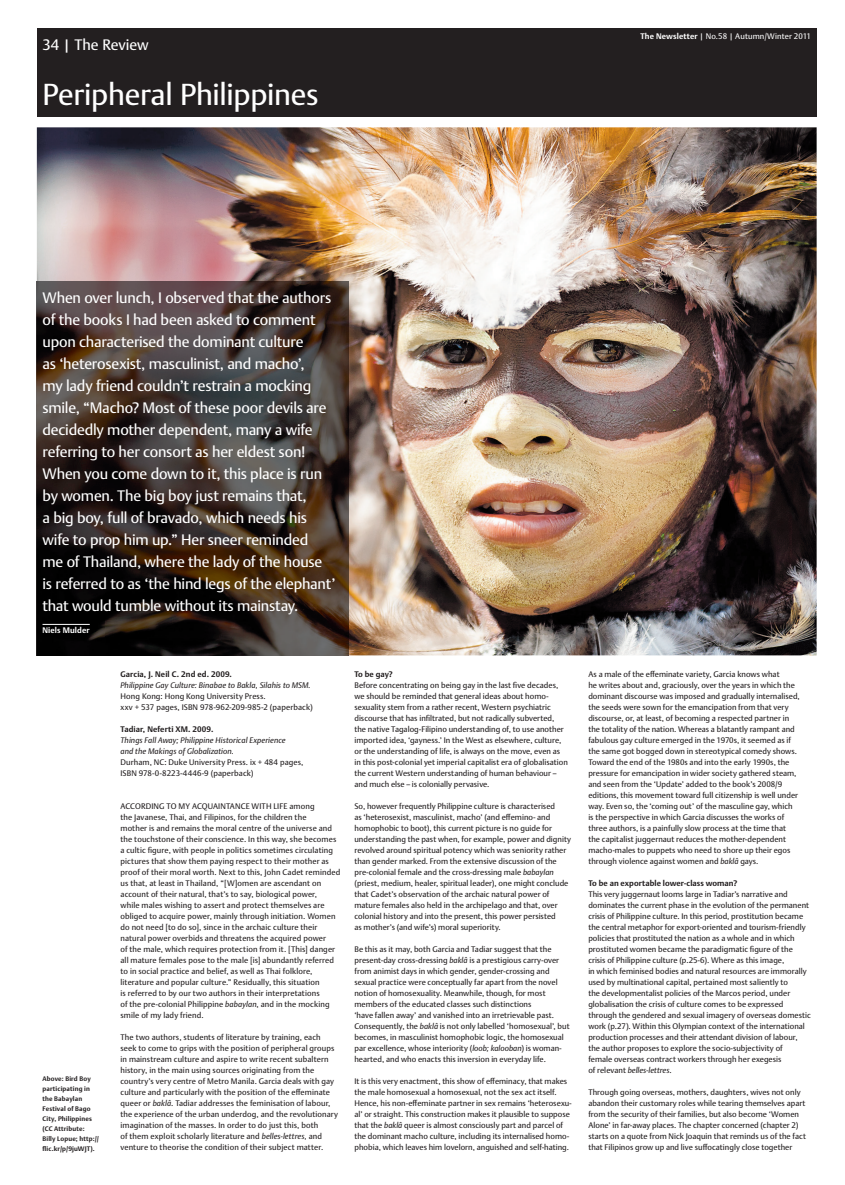
<style>
.page{position:relative;width:845px;height:1185px;background:#fff}
.page>*{position:absolute;margin:0;border:0;box-sizing:border-box;transform-origin:0 0}
.t1{font:30px "DTL Argo TPRO";letter-spacing:-.01em;color:#fff}
.t2{font:15px/22px "DTL Argo TPRO";letter-spacing:-.015em;color:#fff}
.t3{font:8px/11px "DTL Argo TPRO";letter-spacing:.005em;color:#231f20}
.t4{font:italic 8px/11px "DTL Argo TPRO";letter-spacing:.01em;color:#231f20}
.t5{font:700 8px "DTL Argo TPRO";letter-spacing:.005em;color:#231f20}
.t6{font:8px "DTL Argo TPRO";letter-spacing:.01em;color:#fff}
.t7{font:700 8px "DTL Argo TPRO";letter-spacing:.015em;color:#fff}
.t8{font:700 6.5px/10px "DTL Argo TPRO";letter-spacing:.02em;color:#231f20}
.s1{font-weight:700}
.s2{font-style:italic}
</style>
<div class="page">
<img style="left:37px;top:127px;width:779px;height:528px">
<img style="left:37px;top:281px;width:312px;height:374px">
<div style="left:37px;top:28px;width:779px;height:88px;background:#231f20"></div>
<hr style="left:43px;top:624px;width:47px;height:1px;background:#fff">
<h2 class="t2" style="left:43px;top:34px;width:108px">34 | The Review</h2>
<h1 class="t1" style="left:43px;top:77px;width:278px">Peripheral Philippines</h1>
<p class="t6" style="left:640px;top:32px;width:172px"><span class="s1">The Newsletter</span> | No.58 | Autumn/Winter 2011</p>
<p class="t2" style="left:43px;top:287px;width:294px">When over lunch, I observed that the authors of the books I had been asked to comment upon characterised the dominant culture<br>as ‘heterosexist, masculinist, and macho’,<br>my lady friend couldn’t restrain a mocking smile, “Macho? Most of these poor devils are decidedly mother dependent, many a wife referring to her consort as her eldest son!<br>When you come down to it, this place is run by women. The big boy just remains that,<br>a big boy, full of bravado, which needs his wife to prop him up.” Her sneer reminded<br>me of Thailand, where the lady of the house is referred to as ‘the hind legs of the elephant’ that would tumble without its mainstay.</p>
<p class="t7" style="left:43px;top:626px;width:49px">Niels Mulder</p>
<p class="t5" style="left:120px;top:670px;width:113px">Garcia, J. Neil C. 2nd ed. 2009.</p>
<p class="t4" style="left:120px;top:680px;width:192px">Philippine Gay Culture: Binabae to Bakla, Silahis to MSM.</p>
<p class="t3" style="left:120px;top:691px;width:194px">Hong Kong: Hong Kong University Press.<br>xxv + 537 pages, ISBN 978-962-209-985-2 (paperback)</p>
<p class="t5" style="left:120px;top:725px;width:94px">Tadiar, Neferti XM. 2009.</p>
<p class="t4" style="left:120px;top:735px;width:167px">Things Fall Away; Philippine Historical Experience and the Makings of Globalization.</p>
<p class="t3" style="left:120px;top:757px;width:184px">Durham, NC: Duke University Press. ix + 484 pages,<br>ISBN 978-0-8223-4446-9 (paperback)</p>
<p class="t3" style="left:120px;top:801px;width:221px">ACCORDING TO MY ACQUAINTANCE WITH LIFE among<br>the Javanese, Thai, and Filipinos, for the children the<br>mother is and remains the moral centre of the universe and the touchstone of their conscience. In this way, she becomes a cultic figure, with people in politics sometimes circulating pictures that show them paying respect to their mother as proof of their moral worth. Next to this, John Cadet reminded us that, at least in Thailand, “[W]omen are ascendant on account of their natural, that’s to say, biological power,<br>while males wishing to assert and protect themselves are obliged to acquire power, mainly through initiation. Women do not need [to do so], since in the archaic culture their natural power overbids and threatens the acquired power<br>of the male, which requires protection from it. [This] danger all mature females pose to the male [is] abundantly referred to in social practice and belief, as well as Thai folklore, literature and popular culture.” Residually, this situation<br>is referred to by our two authors in their interpretations<br>of the pre-colonial Philippine <span class="s2">babaylan</span>, and in the mocking smile of my lady friend.</p>
<p class="t3" style="left:120px;top:1032px;width:219px">The two authors, students of literature by training, each seek to come to grips with the position of peripheral groups in mainstream culture and aspire to write recent subaltern history, in the main using sources originating from the country’s very centre of Metro Manila. Garcia deals with gay culture and particularly with the position of the effeminate queer or <span class="s2">baklâ</span>. Tadiar addresses the feminisation of labour, the experience of the urban underdog, and the revolutionary imagination of the masses. In order to do just this, both<br>of them exploit scholarly literature and <span class="s2">belles-lettres,</span> and venture to theorise the condition of their subject matter.</p>
<p class="t8" style="left:43px;top:1073px;width:58px">Above: Bird Boy participating in the Babaylan<br>Festival of Bago<br>City, Philippines (CC Attribute:<br>Billy Lopue; http:// flic.kr/p/9juWJT).</p>
<p class="t5" style="left:354px;top:670px;width:40px">To be gay?</p>
<p class="t3" style="left:354px;top:680px;width:215px">Before concentrating on being gay in the last five decades, we should be reminded that general ideas about homo&shy;sexuality stem from a rather recent, Western psychiatric discourse that has infiltrated, but not radically subverted, the native Tagalog-Filipino understanding of, to use another imported idea, ‘gayness.’ In the West as elsewhere, culture, or the understanding of life, is always on the move, even as in this post-colonial yet imperial capitalist era of globalisation the current Western understanding of human behaviour – and much else – is colonially pervasive.</p>
<p class="t3" style="left:354px;top:801px;width:218px">So, however frequently Philippine culture is characterised<br>as ‘heterosexist, masculinist, macho’ (and effemino- and homophobic to boot), this current picture is no guide for understanding the past when, for example, power and dignity revolved around spiritual potency which was seniority rather than gender marked. From the extensive discussion of the pre-colonial female and the cross-dressing male <span class="s2">babaylan </span>(priest, medium, healer, spiritual leader), one might conclude that Cadet’s observation of the archaic natural power of mature females also held in the archipelago and that, over colonial history and into the present, this power persisted<br>as mother’s (and wife’s) moral superiority.</p>
<p class="t3" style="left:354px;top:944px;width:217px">Be this as it may, both Garcia and Tadiar suggest that the present-day cross-dressing <span class="s2">baklâ</span> is a prestigious carry-over from animist days in which gender, gender-crossing and sexual practice were conceptually far apart from the novel notion of homosexuality. Meanwhile, though, for most members of the educated classes such distinctions<br>‘have fallen away’ and vanished into an irretrievable past.<br>Consequently, the <span class="s2">baklâ</span> is not only labelled ‘homosexual’, but becomes, in masculinist homophobic logic, the homosexual par excellence, whose interiority (<span class="s2">loob; kalooban</span>) is woman&shy;hearted, and who enacts this inversion in everyday life.</p>
<p class="t3" style="left:354px;top:1076px;width:219px">It is this very enactment, this show of effeminacy, that makes the male homosexual a homosexual, not the sex act itself.<br>Hence, his non-effeminate partner in sex remains ‘heterosexu&shy;al’ or straight. This construction makes it plausible to suppose that the <span class="s2">baklâ</span> queer is almost consciously part and parcel of the dominant macho culture, including its internalised homo&shy;phobia, which leaves him lovelorn, anguished and self-hating.</p>
<p class="t3" style="left:588px;top:669px;width:213px">As a male of the effeminate variety, Garcia knows what<br>he writes about and, graciously, over the years in which the dominant discourse was imposed and gradually internalised, the seeds were sown for the emancipation from that very discourse, or, at least, of becoming a respected partner in the totality of the nation. Whereas a blatantly rampant and fabulous gay culture emerged in the 1970s, it seemed as if the same got bogged down in stereotypical comedy shows.<br>Toward the end of the 1980s and into the early 1990s, the pressure for emancipation in wider society gathered steam, and seen from the ‘Update’ added to the book’s 2008/9 editions, this movement toward full citizenship is well under way. Even so, the ‘coming out’ of the masculine gay, which is the perspective in which Garcia discusses the works of three authors, is a painfully slow process at the time that<br>the capitalist juggernaut reduces the mother-dependent macho-males to puppets who need to shore up their egos through violence against women and <span class="s2">baklâ</span> gays.</p>
<p class="t5" style="left:588px;top:879px;width:150px">To be an exportable lower-class woman?</p>
<p class="t3" style="left:588px;top:889px;width:224px">This very juggernaut looms large in Tadiar’s narrative and dominates the current phase in the evolution of the permanent crisis of Philippine culture. In this period, prostitution became the central metaphor for export-oriented and tourism-friendly policies that prostituted the nation as a whole and in which prostituted women became the paradigmatic figure of the crisis of Philippine culture (p.25-6). Where as this image,<br>in which feminised bodies and natural resources are immorally used by multinational capital, pertained most saliently to<br>the developmentalist policies of the Marcos period, under globalisation the crisis of culture comes to be expressed through the gendered and sexual imagery of overseas domestic work (p.27). Within this Olympian context of the international production processes and their attendant division of labour, the author proposes to explore the socio-subjectivity of<br>female overseas contract workers through her exegesis<br>of relevant <span class="s2">belles-lettres</span>.</p>
<p class="t3" style="left:588px;top:1087px;width:219px">Through going overseas, mothers, daughters, wives not only abandon their customary roles while tearing themselves apart from the security of their families, but also become ‘Women Alone’ in far-away places. The chapter concerned (chapter 2) starts on a quote from Nick Joaquin that reminds us of the fact that Filipinos grow up and live suffocatingly close together</p>
</div>
